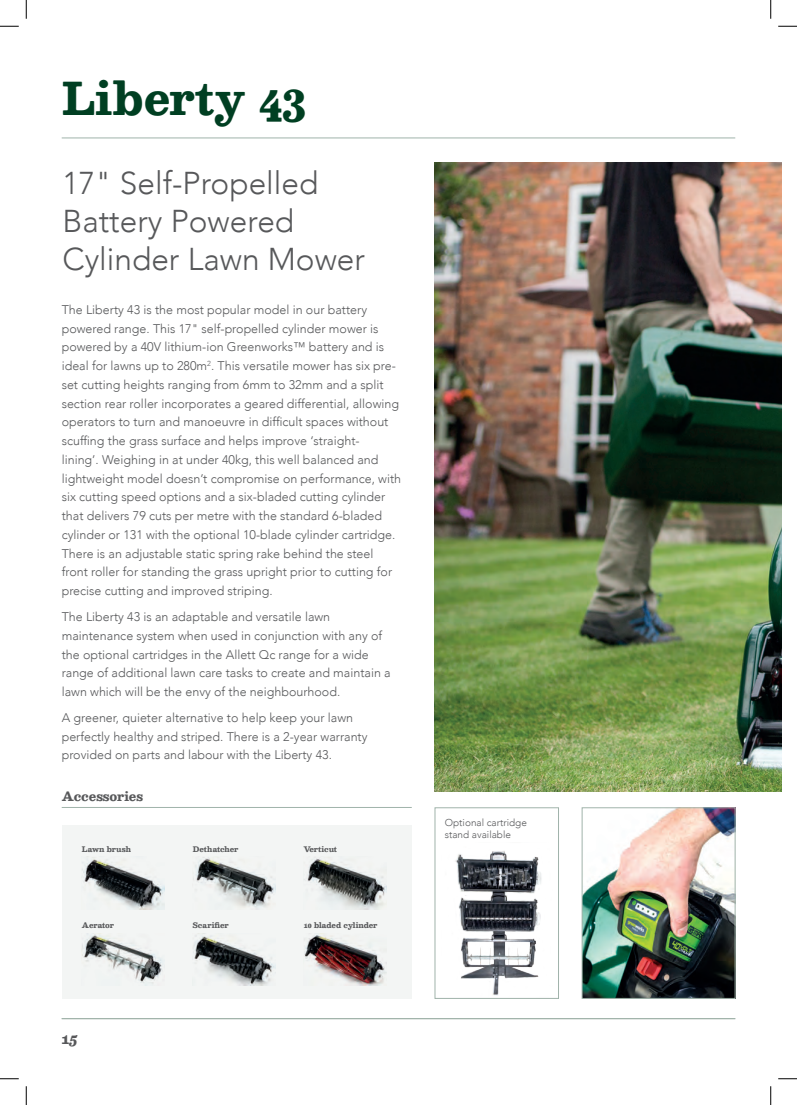
<style>
.page{position:relative;width:797px;height:1105px;background:#fff}
.page>*{position:absolute;margin:0;border:0;box-sizing:border-box;transform-origin:0 0}
.t1{font:italic 700 44.38px "Besley";color:#003f22}
.t2{font:300 31.62px/37.9px "Avenir";color:#57585a}
.t3{font:italic 700 15px "Besley";color:#57585a}
.t4{font:300 12.5px/18.8px "Avenir";color:#57585a}
.t5{font:italic 700 12.5px "Besley";letter-spacing:-.005em;color:#57585a}
.t6{font:300 10px/12.5px "Avenir";color:#57585a}
.t7{font:italic 700 7.5px "Besley";letter-spacing:-.015em;color:#57585a}
.s1{font-style:inherit}
</style>
<div class="page">
<hr style="left:62px;top:1018px;width:673px;height:1px;background:#a0b3aa">
<img style="left:584px;top:810px;width:149px;height:186px">
<div style="left:582px;top:808px;width:153px;height:190px;border:1px solid #a0b3aa"></div>
<img style="left:455px;top:851px;width:87px;height:145px">
<div style="left:435px;top:808px;width:123px;height:190px;border:1px solid #a0b3aa"></div>
<hr style="left:62px;top:138px;width:673px;height:1px;background:#a0b3aa">
<img style="left:435px;top:162px;width:346px;height:629px">
<div style="left:62px;top:825px;width:350px;height:173px;background:#f3f5f4"></div>
<hr style="left:62px;top:807px;width:350px;height:1px;background:#a0b3aa">
<img style="left:193px;top:933px;width:82px;height:52px">
<img style="left:193px;top:857px;width:82px;height:52px">
<img style="left:304px;top:858px;width:82px;height:51px">
<img style="left:304px;top:933px;width:82px;height:52px">
<img style="left:82px;top:933px;width:81px;height:52px">
<img style="left:82px;top:857px;width:82px;height:52px">
<svg style="left:0;top:25px;width:19px;height:2px"></svg>
<svg style="left:778px;top:25px;width:19px;height:2px"></svg>
<svg style="left:0;top:1078px;width:19px;height:1px"></svg>
<svg style="left:778px;top:1078px;width:19px;height:1px"></svg>
<svg style="left:25px;top:0;width:2px;height:19px"></svg>
<svg style="left:25px;top:1086px;width:2px;height:19px"></svg>
<svg style="left:770px;top:0;width:1px;height:19px"></svg>
<svg style="left:770px;top:1086px;width:1px;height:19px"></svg>
<h1 class="t1" style="left:62px;top:74px;width:246px">Liberty 43</h1>
<h2 class="t2" style="left:62px;top:164px;width:304px">17" Self-Propelled<br>Battery Powered<br>Cylinder Lawn Mower</h2>
<p class="t4" style="left:62px;top:300px;width:341px">The Liberty 43 is the most popular model in our battery powered range. This 17" self-propelled cylinder mower is powered by a 40V lithium-ion Greenworks™ battery and is ideal for lawns up to 280m<sup>2</sup>. This versatile mower has six pre&shy;set cutting heights ranging from 6mm to 32mm and a split section rear roller incorporates a geared differential, allowing operators to turn and manoeuvre in difficult spaces without scuffing the grass surface and helps improve ‘straight-<br>lining’. Weighing in at under 40kg, this well balanced and lightweight model doesn’t compromise on performance, with six cutting speed options and a six-bladed cutting cylinder that delivers 79 cuts per metre with the standard 6-bladed cylinder or 131 with the optional 10-blade cylinder cartridge.<br>There is an adjustable static spring rake behind the steel front roller for standing the grass upright prior to cutting for precise cutting and improved striping.</p>
<p class="t4" style="left:62px;top:607px;width:330px">The Liberty 43 is an adaptable and versatile lawn maintenance system when used in conjunction with any of the optional cartridges in the Allett Qc range for a wide range of additional lawn care tasks to create and maintain a lawn which will be the envy of the neighbourhood.</p>
<p class="t4" style="left:62px;top:708px;width:307px">A greener, quieter alternative to help keep your lawn perfectly healthy and striped. There is a 2-year warranty provided on parts and labour with the Liberty 43.</p>
<p class="t5" style="left:62px;top:789px;width:83px">Accessories</p>
<p class="t7" style="left:82px;top:845px;width:51px">Lawn brush</p>
<p class="t7" style="left:82px;top:921px;width:33px">Aerator</p>
<p class="t3" style="left:61px;top:1030px;width:17px">1<span class="s1">5</span></p>
<p class="t7" style="left:193px;top:845px;width:47px">Dethatcher</p>
<p class="t7" style="left:193px;top:921px;width:37px">Scarifier</p>
<p class="t7" style="left:304px;top:845px;width:35px">Verticut</p>
<p class="t7" style="left:304px;top:921px;width:75px">10 bladed cylinder</p>
<p class="t6" style="left:445px;top:816px;width:84px">Optional cartridge stand available</p>
</div>
